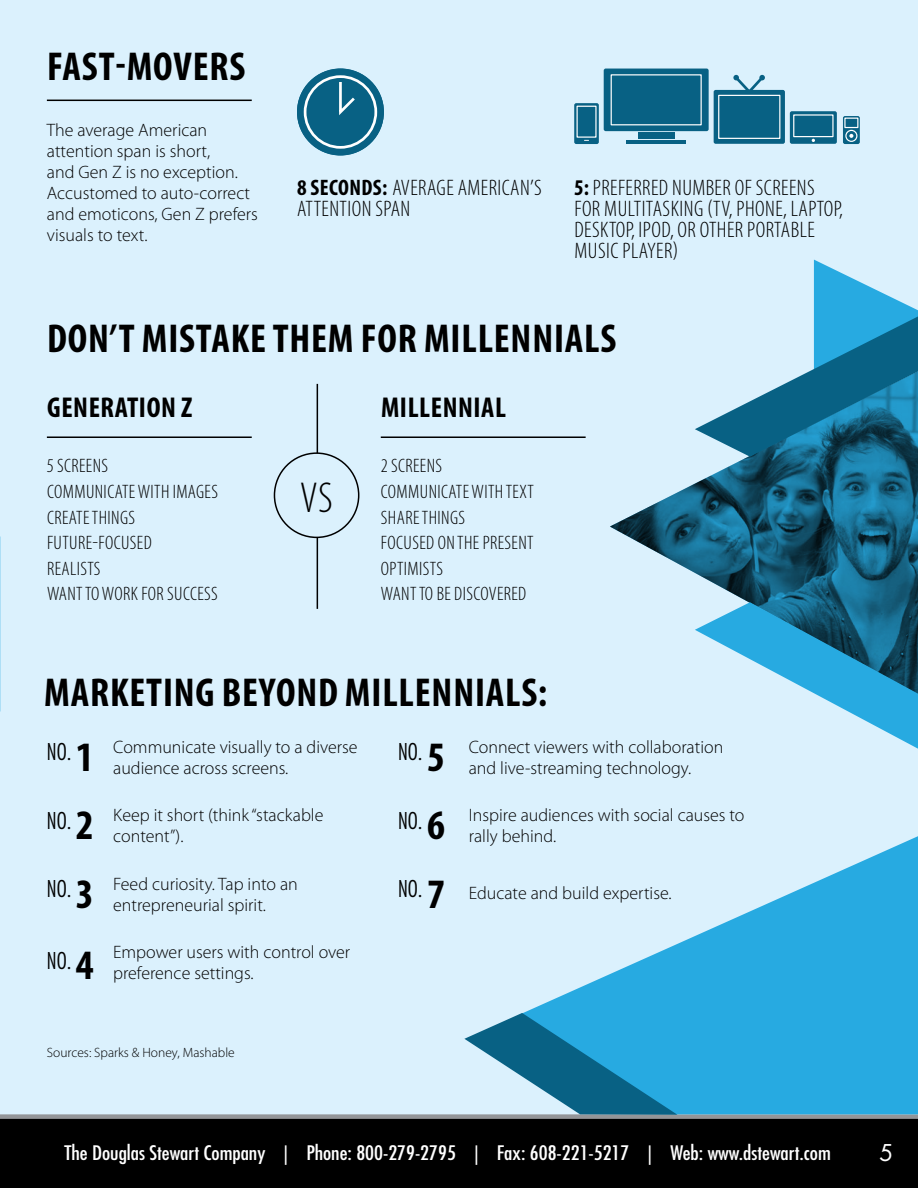
<style>
.page{position:relative;width:918px;height:1188px;background:#fff}
.page>*{position:absolute;margin:0;border:0;box-sizing:border-box;transform-origin:0 0}
.t1{font:300 condensed 43.5px "Myriad Pro";color:#000}
.t2{font:700 condensed 40.5px "Myriad Pro";letter-spacing:.02em;color:#000}
.t3{font:700 condensed 28.8px "Myriad Pro";letter-spacing:.02em;color:#000}
.t4{font:300 condensed 22.5px/21px "Myriad Pro";letter-spacing:.02em;color:#000}
.t5{font:300 condensed 22.5px "Futura";color:#000}
.t6{font:22.5px "Futura";color:#fff}
.t7{font:300 condensed 19.5px/25.7px "Myriad Pro";letter-spacing:.02em;color:#000}
.t8{font:condensed 19.5px "Futura";color:#fff;scale:1.11 1}
.t9{font:300 18px/21px "Myriad Pro";color:#000}
.t10{font:300 13.5px "Myriad Pro";color:#000}
.s1{font-weight:700}
.s2{font-family:"Myriad Pro";font-weight:700;font-size:42px}
</style>
<div class="page">
<div style="left:0;top:181px;width:918px;height:1007px;background:#000"></div>
<div style="left:0;top:0;width:918px;height:1119px;background:#dbf1fd"></div>
<hr style="left:47px;top:100px;width:205px;height:1px;background:#000">
<hr style="left:47px;top:436px;width:205px;height:2px;background:#000">
<hr style="left:381px;top:436px;width:205px;height:2px;background:#000">
<hr style="left:317px;top:384px;width:1px;height:225px;background:#000">
<div style="left:274px;top:453px;width:85px;height:84px;background:#dbf1fd;border-radius:50%"></div>
<div style="left:274px;top:452px;width:85px;height:86px;border:2px solid #000;border-radius:50%"></div>
<img style="left:0;top:536px;width:1px;height:175px">
<svg style="left:521px;top:836px;width:397px;height:278px;background:#6ac4eb"></svg>
<div style="left:297px;top:69px;width:87px;height:86px;background:#086184;border-radius:50%"></div>
<div style="left:304px;top:75px;width:73px;height:74px;border:3px solid #fff;border-radius:50%"></div>
<svg style="left:339px;top:79px;width:19px;height:36px"></svg>
<svg style="left:574px;top:103px;width:25px;height:41px"></svg>
<div style="left:577px;top:106px;width:19px;height:31px;background:#086184"></div>
<svg style="left:843px;top:116px;width:17px;height:28px"></svg>
<div style="left:845px;top:118px;width:13px;height:10px;background:#086184"></div>
<div style="left:844px;top:118px;width:14px;height:10px;border:1px solid #fff"></div>
<svg style="left:846px;top:130px;width:11px;height:11px"></svg>
<div style="left:845px;top:130px;width:12px;height:12px;border:1px solid #fff;border-radius:50%"></div>
<svg style="left:849px;top:134px;width:4px;height:4px"></svg>
<div style="left:638px;top:133px;width:36px;height:6px;background:#086184"></div>
<hr style="left:626px;top:140px;width:60px;height:4px;background:#086184">
<div style="left:604px;top:69px;width:105px;height:62px;background:#086184;border-radius:2px"></div>
<div style="left:611px;top:74px;width:91px;height:51px;border:1px solid #fff"></div>
<div style="left:714px;top:90px;width:71px;height:54px;background:#086184;border-radius:2px"></div>
<div style="left:718px;top:95px;width:62px;height:44px;border:1px solid #fff"></div>
<svg style="left:732px;top:74px;width:34px;height:22px"></svg>
<div style="left:790px;top:111px;width:47px;height:33px;background:#086184;border-radius:2px"></div>
<div style="left:793px;top:114px;width:41px;height:23px;border:1px solid #fff"></div>
<img style="left:610px;top:371px;width:308px;height:323px">
<svg style="left:695px;top:260px;width:223px;height:197px;background:#6eaec9"></svg>
<svg style="left:695px;top:602px;width:223px;height:147px;background:#6fb4d2"></svg>
<svg style="left:464px;top:1013px;width:213px;height:102px;background:#469dc2"></svg>
<h2 class="t2" style="left:47px;top:41px;width:200px">FAST-MOVERS</h2>
<p class="t9" style="left:47px;top:119px;width:212px">The average American attention span is short,<br>and Gen Z is no exception.<br>Accustomed to auto-correct and emoticons, Gen Z prefers visuals to text.</p>
<p class="t4" style="left:297px;top:177px;width:246px"><span class="s1">8 SECONDS:</span> AVERAGE AMERICAN’S<br>ATTENTION SPAN</p>
<p class="t4" style="left:574px;top:177px;width:270px"><span class="s1">5:</span> PREFERRED NUMBER OF SCREENS<br>FOR MULTITASKING (TV, PHONE, LAPTOP,<br>DESKTOP, IPOD, OR OTHER PORTABLE<br>MUSIC PLAYER)</p>
<h2 class="t2" style="left:47px;top:313px;width:571px">DON’T MISTAKE THEM FOR MILLENNIALS</h2>
<h3 class="t3" style="left:47px;top:389px;width:147px">GENERATION Z</h3>
<p class="t7" style="left:47px;top:453px;width:173px">5 SCREENS<br>COMMUNICATE WITH IMAGES<br>CREATE THINGS<br>FUTURE-FOCUSED<br>REALISTS<br>WANT TO WORK FOR SUCCESS</p>
<h1 class="t1" style="left:300px;top:472px;width:34px">VS</h1>
<h3 class="t3" style="left:381px;top:389px;width:126px">MILLENNIAL</h3>
<p class="t7" style="left:381px;top:453px;width:155px">2 SCREENS<br>COMMUNICATE WITH TEXT<br>SHARE THINGS<br>FOCUSED ON THE PRESENT<br>OPTIMISTS<br>WANT TO BE DISCOVERED</p>
<h2 class="t2" style="left:44px;top:667px;width:504px">MARKETING BEYOND MILLENNIALS:</h2>
<p class="t5" style="left:47px;top:738px;width:48px">NO. <span class="s2">1</span></p>
<p class="t9" style="left:113px;top:736px;width:246px">Communicate visually to a diverse audience across screens.</p>
<p class="t5" style="left:47px;top:806px;width:48px">NO. <span class="s2">2</span></p>
<p class="t9" style="left:113px;top:805px;width:212px">Keep it short (think “stackable content”).</p>
<p class="t5" style="left:47px;top:875px;width:48px">NO. <span class="s2">3</span></p>
<p class="t9" style="left:113px;top:873px;width:186px">Feed curiosity. Tap into an entrepreneurial spirit.</p>
<p class="t5" style="left:47px;top:946px;width:48px">NO. <span class="s2">4</span></p>
<p class="t9" style="left:113px;top:942px;width:239px">Empower users with control over preference settings.</p>
<p class="t5" style="left:398px;top:738px;width:48px">NO. <span class="s2">5</span></p>
<p class="t9" style="left:469px;top:736px;width:256px">Connect viewers with collaboration and live-streaming technology.</p>
<p class="t5" style="left:398px;top:806px;width:48px">NO. <span class="s2">6</span></p>
<p class="t9" style="left:469px;top:805px;width:277px">Inspire audiences with social causes to rally behind.</p>
<p class="t5" style="left:398px;top:875px;width:48px">NO. <span class="s2">7</span></p>
<p class="t9" style="left:469px;top:882px;width:204px">Educate and build expertise.</p>
<p class="t10" style="left:47px;top:1044px;width:189px">Sources: Sparks &amp; Honey, Mashable</p>
<p class="t8" style="left:64px;top:1141px;width:692px">The Douglas Stewart Company | Phone: 800-279-2795 | Fax: 608-221-5217 | Web: www.dstewart.com</p>
<p class="t6" style="left:879px;top:1137px;width:15px">5</p>
</div>
